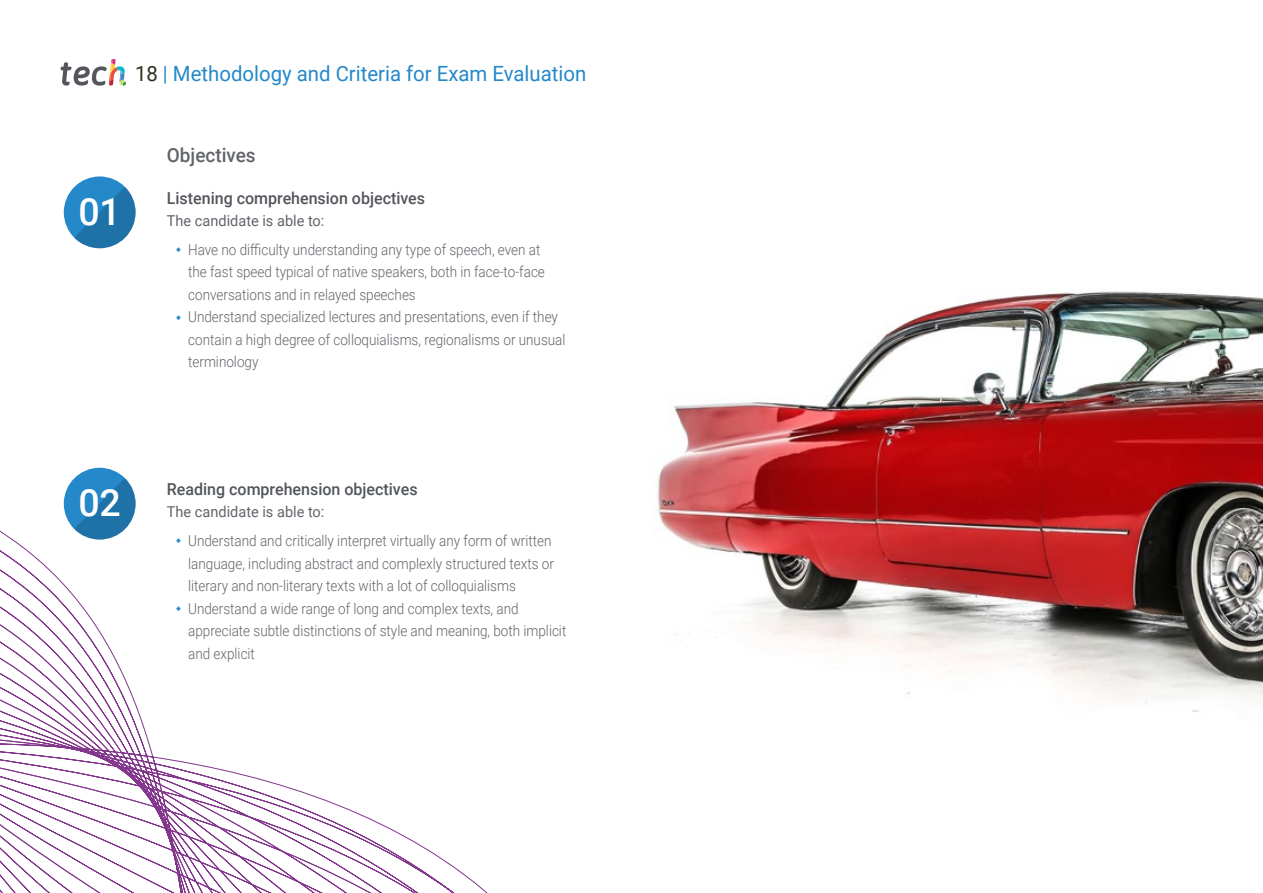
<style>
.page{position:relative;width:1263px;height:893px;background:#fff}
.page>*{position:absolute;margin:0;border:0;box-sizing:border-box;transform-origin:0 0}
.t1{font:500 37.5px "Roboto";color:#fff}
.t2{font:21px "Roboto";color:#2488c9}
.t3{font:500 19.5px "Roboto";color:#61646a}
.t4{font:500 16.5px "Roboto";color:#52555b}
.t5{font:300 15px/22.5px "Roboto";color:#61646a;scale:.9 1}
.t6{font:15px "Roboto";color:#61646a}
.s1{color:#312e20}
</style>
<div class="page">
<svg style="left:0;top:519px;width:488px;height:374px"></svg>
<div style="left:64px;top:176px;width:72px;height:72px;background:#2488c9;border-radius:50%"></div>
<div style="left:64px;top:468px;width:72px;height:71px;background:#2488c9;border-radius:50%"></div>
<svg style="left:74px;top:187px;width:62px;height:61px"></svg>
<svg style="left:74px;top:478px;width:62px;height:61px"></svg>
<img style="left:656px;top:291px;width:607px;height:421px">
<svg style="left:61px;top:59px;width:65px;height:27px"></svg>
<svg style="left:176px;top:538px;width:5px;height:5px"></svg>
<svg style="left:176px;top:606px;width:5px;height:5px"></svg>
<h2 class="t2" style="left:135px;top:59px;width:453px"><span class="s1">18</span> | Methodology and Criteria for Exam Evaluation</h2>
<h1 class="t1" style="left:78px;top:185px;width:44px">01</h1>
<h3 class="t3" style="left:167px;top:141px;width:90px">Objectives</h3>
<p class="t4" style="left:167px;top:186px;width:260px">Listening comprehension objectives</p>
<p class="t6" style="left:167px;top:210px;width:159px">The candidate is able to:</p>
<p class="t5" style="left:188px;top:238px;width:421px">Have no difficulty understanding any type of speech, even at<br>the fast speed typical of native speakers, both in face-to-face conversations and in relayed speeches<br>Understand specialized lectures and presentations, even if they contain a high degree of colloquialisms, regionalisms or unusual terminology</p>
<h1 class="t1" style="left:78px;top:477px;width:44px">02</h1>
<p class="t4" style="left:167px;top:477px;width:252px">Reading comprehension objectives</p>
<p class="t6" style="left:167px;top:502px;width:159px">The candidate is able to:</p>
<p class="t5" style="left:188px;top:529px;width:422px">Understand and critically interpret virtually any form of written language, including abstract and complexly structured texts or literary and non-literary texts with a lot of colloquialisms Understand a wide range of long and complex texts, and appreciate subtle distinctions of style and meaning, both implicit and explicit</p>
</div>
